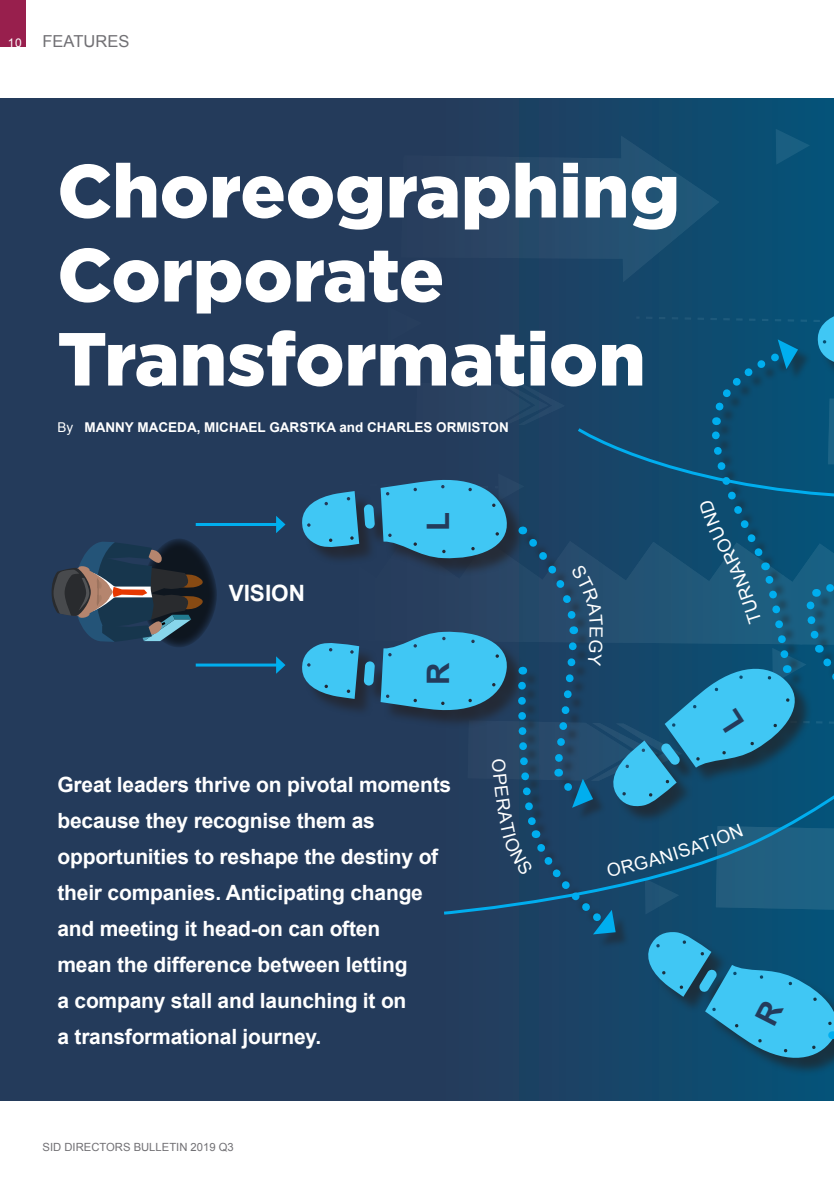
<style>
.page{position:relative;width:834px;height:1178px;background:#fff}
.page>*{position:absolute;margin:0;border:0;box-sizing:border-box;transform-origin:0 0}
.t1{font:900 75px "Gotham";color:#fff}
.t2{font:700 31.05px "Arial";color:#243b5b}
.t3{font:700 22.5px "Arial";color:#fff}
.t4{font:700 21px/36px "Arial";letter-spacing:-.01em;color:#fff}
.t5{font:16.5px "Arial";color:#717074}
.t6{font:700 13.5px "Arial";color:#fff}
.t7{font:12px "Arial";color:#fff}
.t8{font:11.25px "Arial";color:#717074}
.s1{font-weight:400}
</style>
<div class="page">
<div style="left:0;top:0;width:26px;height:47px;background:#981f4d"></div>
<div style="left:0;top:98px;width:833px;height:1003px;background:linear-gradient(to right,#2c3554,#0e4c70)"></div>
<div style="left:217px;top:484px;width:83px;height:220px;background:#243b5b"></div>
<div style="left:217px;top:538px;width:83px;height:102px;background:#243b5b"></div>
<svg style="left:775px;top:129px;width:34px;height:36px"></svg>
<svg style="left:289px;top:482px;width:4px;height:3px"></svg>
<img style="left:401px;top:136px;width:318px;height:146px">
<div style="left:650px;top:934px;width:183px;height:142px;background:#231f20;opacity:.65"></div>
<hr style="left:196px;top:523px;width:83px;height:3px;background:#00aeef">
<svg style="left:276px;top:516px;width:9px;height:17px"></svg>
<hr style="left:196px;top:663px;width:83px;height:3px;background:#00aeef">
<svg style="left:276px;top:656px;width:9px;height:18px"></svg>
<svg style="left:141px;top:538px;width:76px;height:109px"></svg>
<svg style="left:52px;top:542px;width:154px;height:100px;background:#33404d"></svg>
<div style="left:819px;top:299px;width:14px;height:95px;background:#055379"></div>
<svg style="left:300px;top:306px;width:534px;height:759px;background:#1f5376"></svg>
<p class="t7" style="left:8px;top:35px;width:15px">10</p>
<p class="t5" style="left:43px;top:30px;width:88px">FEATURES</p>
<p class="t1" style="left:57px;top:148px;width:624px">Choreographing</p>
<p class="t1" style="left:57px;top:232px;width:388px">Corporate</p>
<p class="t1" style="left:57px;top:316px;width:589px">Transformation</p>
<p class="t6" style="left:57px;top:418px;width:453px"><span class="s1">By</span> MANNY MACEDA, MICHAEL GARSTKA and CHARLES ORMISTON</p>
<p class="t3" style="left:229px;top:578px;width:78px">VISION</p>
<p class="t2" style="left:417px;top:531px;width:20px;rotate:-90deg">L</p>
<p class="t2" style="left:417px;top:685px;width:24px;rotate:-90deg">R</p>
<p class="t4" style="left:57px;top:767px;width:395px">Great leaders thrive on pivotal moments because they recognise them as opportunities to reshape the destiny of their companies. Anticipating change and meeting it head-on can often</p>
<p class="t4" style="left:57px;top:947px;width:351px">mean the difference between letting</p>
<p class="t4" style="left:57px;top:983px;width:350px">a company stall and launching it on</p>
<p class="t4" style="left:57px;top:1019px;width:265px">a transformational journey.</p>
<p class="t8" style="left:43px;top:1139px;width:193px">SID DIRECTORS BULLETIN 2019 Q3</p>
</div>
